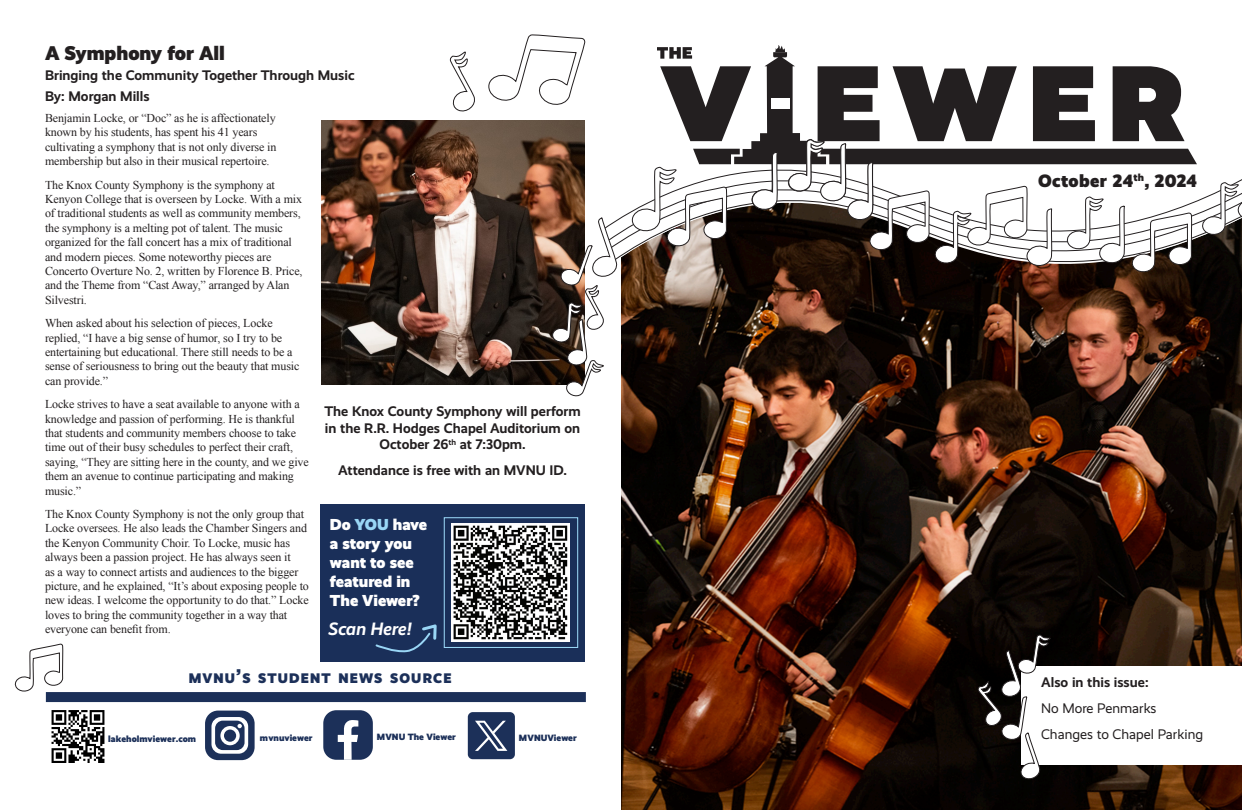
<style>
.page{position:relative;width:1242px;height:810px;background:#fff}
.page>*{position:absolute;margin:0;border:0;box-sizing:border-box;transform-origin:0 0}
.t1{font:900 20px "Realist";color:#231f20}
.t2{font:900 18px "Realist";letter-spacing:.015em;color:#231f20}
.t3{font:italic 700 18px "Realist";color:#fff}
.t4{font:900 16px/19.2px "Realist";color:#fff}
.t5{font:700 14px/16.8px "Realist";color:#231f20;text-align:center}
.t6{font:14px "Realist";color:#231f20}
.t7{font:900 14px "Realist";letter-spacing:.085em;color:#1c3059}
.t8{font:12px/14.4px "Times New Roman";letter-spacing:-.01em;color:#231f20}
.t9{font:900 9.2px "Realist";color:#1c3059}
.s1{color:#99d6f5}
.s2{font-size:20px}
</style>
<div class="page">
<img style="left:621px;top:268px;width:621px;height:542px">
<div style="left:46px;top:692px;width:540px;height:10px;background:#1c3059"></div>
<div style="left:205px;top:711px;width:50px;height:49px;background:#1c3059;border-radius:13px"></div>
<svg style="left:211px;top:717px;width:37px;height:37px"></svg>
<div style="left:215px;top:721px;width:30px;height:29px;background:#1c3059;border-radius:8px"></div>
<svg style="left:220px;top:726px;width:20px;height:19px"></svg>
<div style="left:224px;top:730px;width:12px;height:12px;background:#1c3059;border-radius:50%"></div>
<svg style="left:237px;top:724px;width:5px;height:4px"></svg>
<div style="left:323px;top:710px;width:50px;height:50px;background:#1c3059;border-radius:13px"></div>
<svg style="left:338px;top:720px;width:20px;height:40px"></svg>
<div style="left:468px;top:712px;width:47px;height:47px;background:#1c3059;border-radius:5px"></div>
<svg style="left:475px;top:721px;width:32px;height:30px"></svg>
<img style="left:51px;top:710px;width:54px;height:53px">
<svg style="left:626px;top:45px;width:616px;height:229px"></svg>
<div style="left:1021px;top:666px;width:221px;height:99px;background:#fff"></div>
<svg style="left:977px;top:635px;width:74px;height:146px"></svg>
<div style="left:320px;top:504px;width:265px;height:158px;background:#1a2f59"></div>
<div style="left:444px;top:517px;width:134px;height:131px;border:1px solid #99d6f5"></div>
<img style="left:451px;top:523px;width:119px;height:119px">
<svg style="left:375px;top:624px;width:62px;height:29px"></svg>
<img style="left:321px;top:121px;width:264px;height:264px">
<svg style="left:548px;top:217px;width:71px;height:180px"></svg>
<svg style="left:14px;top:644px;width:50px;height:49px"></svg>
<svg style="left:449px;top:34px;width:136px;height:78px"></svg>
<p class="t1" style="left:45px;top:41px;width:181px">A Symphony for All</p>
<p class="t5" style="left:45px;top:88px;width:106px">By: Morgan Mills</p>
<p class="t5" style="left:45px;top:67px;width:311px">Bringing the Community Together Through Music</p>
<p class="t8" style="left:45px;top:111px;width:233px">Benjamin Locke, or “Doc” as he is affectionately known by his students, has spent his 41 years cultivating a symphony that is not only diverse in membership but also in their musical repertoire.</p>
<p class="t8" style="left:45px;top:177px;width:259px">The Knox County Symphony is the symphony at Kenyon College that is overseen by Locke. With a mix of traditional students as well as community members, the symphony is a melting pot of talent. The music organized for the fall concert has a mix of traditional and modern pieces. Some noteworthy pieces are Concerto Overture No. 2, written by Florence B. Price, and the Theme from “Cast Away,” arranged by Alan Silvestri.</p>
<p class="t8" style="left:45px;top:316px;width:256px">When asked about his selection of pieces, Locke replied, “I have a big sense of humor, so I try to be entertaining but educational. There still needs to be a sense of seriousness to bring out the beauty that music can provide.”</p>
<p class="t8" style="left:45px;top:397px;width:265px">Locke strives to have a seat available to anyone with a knowledge and passion of performing. He is thankful that students and community members choose to take time out of their busy schedules to perfect their craft, saying, “They are sitting here in the county, and we give them an avenue to continue participating and making music.”</p>
<p class="t8" style="left:45px;top:507px;width:265px">The Knox County Symphony is not the only group that Locke oversees. He also leads the Chamber Singers and the Kenyon Community Choir. To Locke, music has always been a passion project. He has always seen it<br>as a way to connect artists and audiences to the bigger picture, and he explained, “It’s about exposing people to new ideas. I welcome the opportunity to do that.” Locke loves to bring the community together in a way that everyone can benefit from.</p>
<p class="t5" style="left:324px;top:403px;width:258px">The Knox County Symphony will perform in the R.R. Hodges Chapel Auditorium on<br>October 26<sup>th</sup> at 7:30pm.</p>
<p class="t5" style="left:338px;top:462px;width:230px">Attendance is free with an MVNU ID.</p>
<p class="t4" style="left:330px;top:515px;width:99px">Do <span class="s1">YOU</span> have a story you want to see featured in<br>The Viewer?</p>
<p class="t3" style="left:328px;top:619px;width:85px">Scan Here!</p>
<p class="t7" style="left:189px;top:670px;width:264px">MVNU<span class="s2">’</span>S STUDENT NEWS SOURCE</p>
<p class="t9" style="left:108px;top:733px;width:89px">lakeholmviewer.com</p>
<p class="t9" style="left:260px;top:732px;width:54px">mvnuviewer</p>
<p class="t9" style="left:377px;top:731px;width:81px">MVNU The Viewer</p>
<p class="t9" style="left:519px;top:732px;width:59px">MVNUViewer</p>
<p class="t2" style="left:1038px;top:170px;width:160px">October 24<sup>th</sup>, 2024</p>
<p class="t5" style="left:1041px;top:674px;width:109px">Also in this issue:</p>
<p class="t6" style="left:1041px;top:700px;width:117px">No More Penmarks</p>
<p class="t6" style="left:1041px;top:726px;width:163px">Changes to Chapel Parking</p>
</div>
